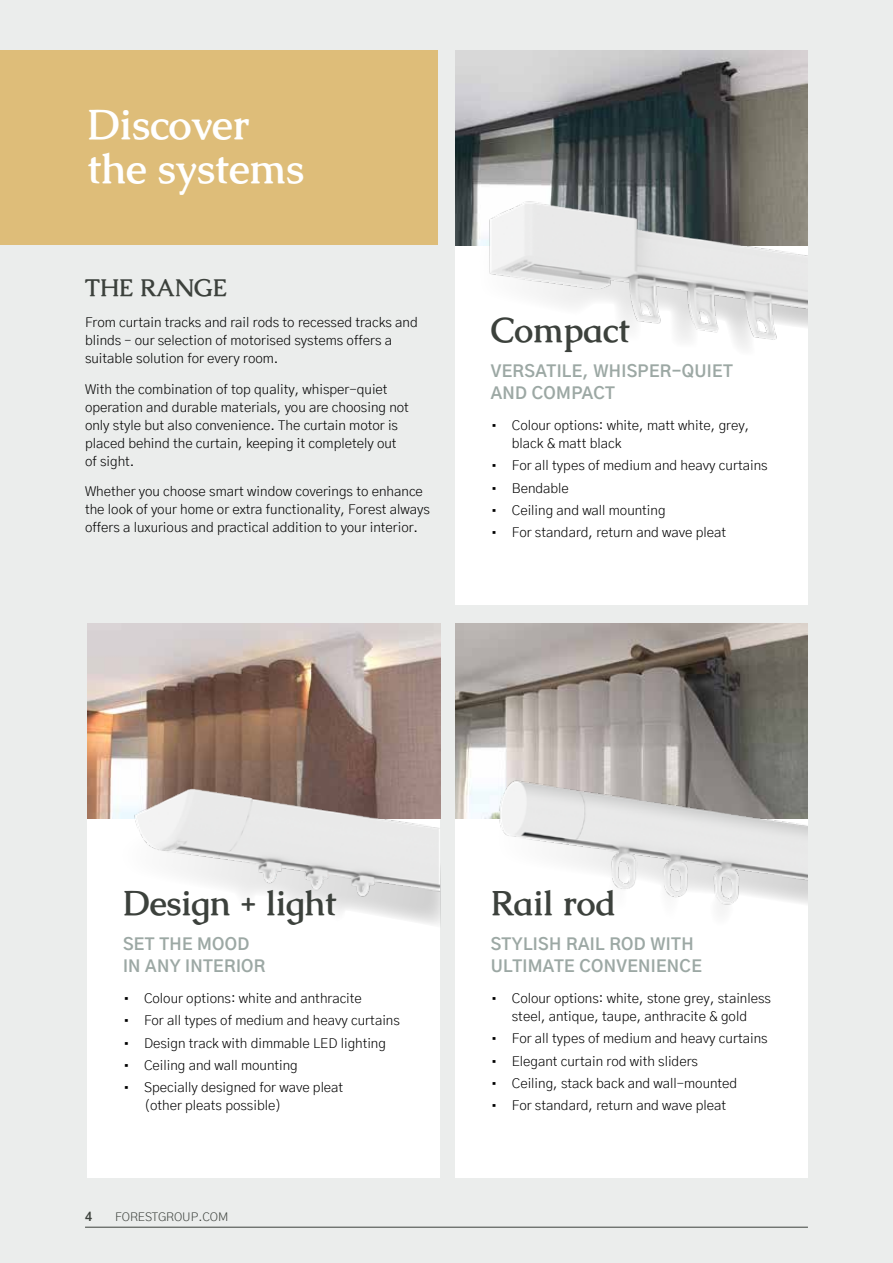
<style>
.page{position:relative;width:893px;height:1263px;background:#ebedec}
.page>*{position:absolute;margin:0;border:0;box-sizing:border-box;transform-origin:0 0}
.t1{font:700 41.85px/44.1px "Caudex";color:#fff}
.t2{font:700 34.5px "Caudex";color:#3c413c}
.t3{font:700 24px "Caudex";color:#3c413c}
.t4{font:700 16.5px/22.5px "Gothic A1";letter-spacing:.02em;color:#9ca8a4}
.t5{font:300 13.5px/18px "Gothic A1";color:#000}
.t6{font:300 12px "Gothic A1";color:#3c413c}
.t7{font:700 12px "Gothic A1";color:#3c413c}
</style>
<div class="page">
<hr style="left:85px;top:1227px;width:723px;height:1px;background:#3c413c">
<div style="left:88px;top:761px;width:352px;height:417px;background:#fff"></div>
<div style="left:455px;top:761px;width:353px;height:417px;background:#fff"></div>
<div style="left:0;top:51px;width:437px;height:194px;background:#debd79"></div>
<div style="left:455px;top:188px;width:353px;height:417px;background:#fff"></div>
<img style="left:455px;top:51px;width:353px;height:194px">
<img style="left:462px;top:142px;width:346px;height:206px">
<img style="left:88px;top:624px;width:352px;height:194px">
<img style="left:455px;top:624px;width:353px;height:194px">
<img style="left:491px;top:723px;width:317px;height:188px">
<img style="left:114px;top:750px;width:326px;height:174px">
<h1 class="t1" style="left:88px;top:102px;width:218px">Discover the systems</h1>
<h3 class="t3" style="left:85px;top:272px;width:143px">THE RANGE</h3>
<p class="t5" style="left:85px;top:313px;width:334px">From curtain tracks and rail rods to recessed tracks and blinds – our selection of motorised systems offers a suitable solution for every room.</p>
<p class="t5" style="left:85px;top:379px;width:325px">With the combination of top quality, whisper-quiet operation and durable materials, you are choosing not only style but also convenience. The curtain motor is placed behind the curtain, keeping it completely out of sight.</p>
<p class="t5" style="left:85px;top:482px;width:346px">Whether you choose smart window coverings to enhance the look of your home or extra functionality, Forest always offers a luxurious and practical addition to your interior.</p>
<h2 class="t2" style="left:491px;top:307px;width:141px">Compact</h2>
<p class="t4" style="left:491px;top:359px;width:244px">VERSATILE, WHISPER-QUIET<br>AND COMPACT</p>
<p class="t5" style="left:512px;top:416px;width:239px;text-indent:-21px">• Colour options: white, matt white, grey, black &amp; matt black</p>
<p class="t5" style="left:491px;top:456px;width:278px">• For all types of medium and heavy curtains</p>
<p class="t5" style="left:491px;top:478px;width:80px">• Bendable</p>
<p class="t5" style="left:491px;top:501px;width:176px">• Ceiling and wall mounting</p>
<p class="t5" style="left:491px;top:523px;width:237px">• For standard, return and wave pleat</p>
<h2 class="t2" style="left:123px;top:880px;width:215px">Design + light</h2>
<p class="t4" style="left:123px;top:932px;width:144px">SET THE MOOD<br>IN ANY INTERIOR</p>
<p class="t5" style="left:123px;top:989px;width:240px">• Colour options: white and anthracite</p>
<p class="t5" style="left:123px;top:1011px;width:278px">• For all types of medium and heavy curtains</p>
<p class="t5" style="left:123px;top:1033px;width:265px">• Design track with dimmable LED lighting</p>
<p class="t5" style="left:123px;top:1056px;width:176px">• Ceiling and wall mounting</p>
<p class="t5" style="left:144px;top:1078px;width:201px;text-indent:-21px">• Specially designed for wave pleat (other pleats possible)</p>
<p class="t7" style="left:85px;top:1207px;width:8px">4</p>
<p class="t6" style="left:115px;top:1208px;width:115px">FORESTGROUP.COM</p>
<h2 class="t2" style="left:491px;top:880px;width:127px">Rail rod</h2>
<p class="t4" style="left:491px;top:932px;width:212px">STYLISH RAIL ROD WITH<br>ULTIMATE CONVENIENCE</p>
<p class="t5" style="left:491px;top:989px;width:282px;text-align:center">• Colour options: white, stone grey, stainless steel, antique, taupe, anthracite &amp; gold</p>
<p class="t5" style="left:491px;top:1029px;width:278px">• For all types of medium and heavy curtains</p>
<p class="t5" style="left:491px;top:1051px;width:209px">• Elegant curtain rod with sliders</p>
<p class="t5" style="left:491px;top:1074px;width:248px">• Ceiling, stack back and wall-mounted</p>
<p class="t5" style="left:491px;top:1096px;width:237px">• For standard, return and wave pleat</p>
</div>
